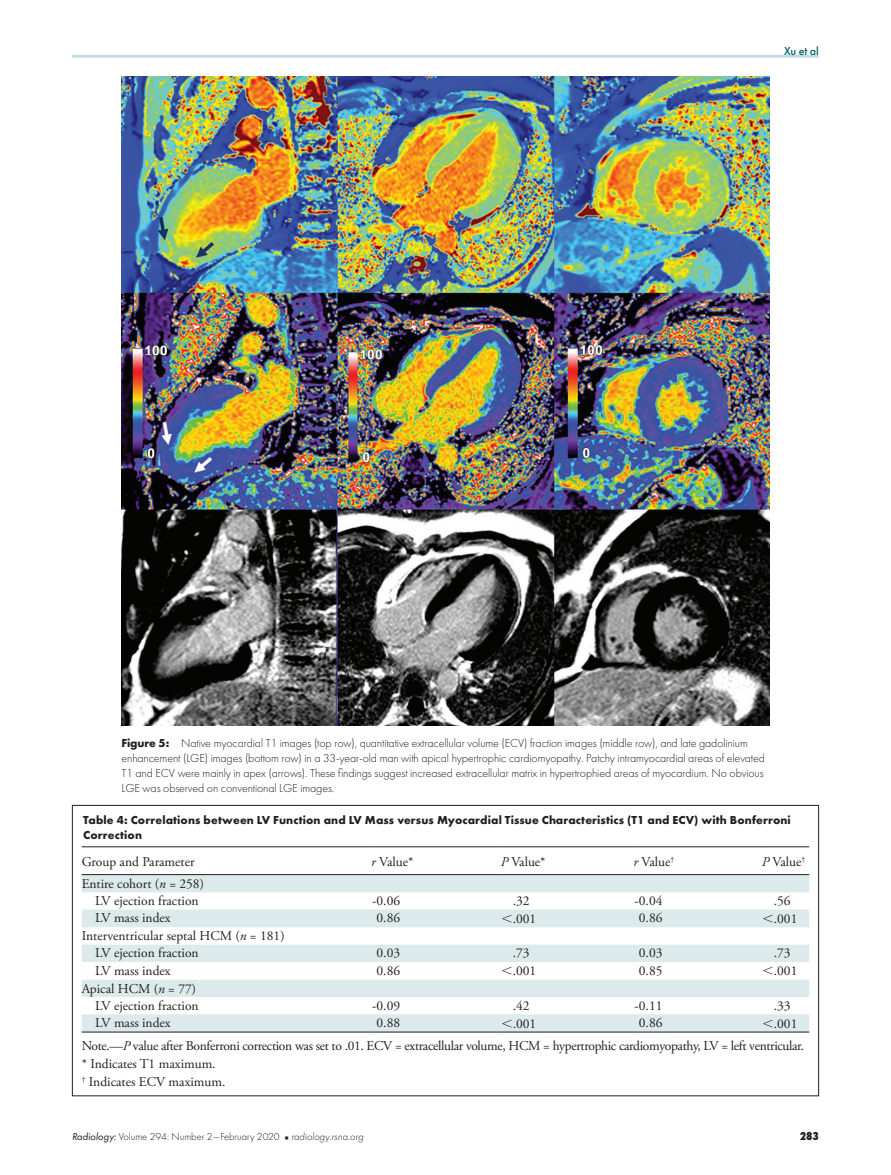
<style>
.page{position:relative;width:891px;height:1175px;background:#fff}
.page>*{position:absolute;margin:0;border:0;box-sizing:border-box;transform-origin:0 0}
.t1{font:13.5px/17.2px "Adobe Garamond Pro";color:#231f20}
.t2{font:13.5px/22.8px "Adobe Garamond Pro";letter-spacing:-.025em;color:#231f20}
.t3{font:300 12px/15px "Futura PT";letter-spacing:-.01em;color:#231f20}
.t4{font:700 12px/15px "Futura PT";letter-spacing:.01em;color:#231f20}
.t5{font:500 12px "Futura PT";color:#00636d}
.t6{font:800 12px "Futura PT Cond";color:#231f20}
.t7{font:300 10.5px "Futura PT";color:#231f20}
.s1{font-weight:700}
.s2{font-style:italic}
.s3{font-family:"Universal Greekwith Math Pi"}
.s4{font-weight:400;font-style:italic}
.s5{font-family:"Universal Newswith Comm Pi";font-weight:400;font-size:6px}
</style>
<div class="page">
<hr style="left:72px;top:55px;width:747px;height:3px;background:#c6dee1">
<img style="left:122px;top:77px;width:648px;height:648px">
<svg style="left:82px;top:875px;width:727px;height:156px;fill:#dceaec"></svg>
<hr style="left:82px;top:874px;width:289px;height:1px;background:#231f20">
<hr style="left:371px;top:874px;width:130px;height:1px;background:#231f20">
<hr style="left:501px;top:874px;width:133px;height:1px;background:#231f20">
<hr style="left:634px;top:874px;width:128px;height:1px;background:#231f20">
<hr style="left:762px;top:874px;width:47px;height:1px;background:#231f20">
<hr style="left:82px;top:1031px;width:289px;height:1px;background:#231f20">
<hr style="left:371px;top:1031px;width:130px;height:1px;background:#231f20">
<hr style="left:501px;top:1031px;width:133px;height:1px;background:#231f20">
<hr style="left:634px;top:1031px;width:128px;height:1px;background:#231f20">
<hr style="left:762px;top:1031px;width:47px;height:1px;background:#231f20">
<hr style="left:82px;top:846px;width:289px;height:1px;background:#231f20">
<hr style="left:371px;top:846px;width:130px;height:1px;background:#231f20">
<hr style="left:501px;top:846px;width:133px;height:1px;background:#231f20">
<hr style="left:634px;top:846px;width:128px;height:1px;background:#231f20">
<hr style="left:762px;top:846px;width:47px;height:1px;background:#231f20">
<p class="t5" style="left:784px;top:44px;width:36px">Xu et al</p>
<p class="t3" style="left:122px;top:735px;width:645px"><span class="s1">Figure 5:</span> Native myocardial T1 images (top row), quantitative extracellular volume (ECV) fraction images (middle row), and late gadolinium enhancement (LGE) images (bottom row) in a 33-year-old man with apical hypertrophic cardiomyopathy. Patchy intramyocardial areas of elevated T1 and ECV were mainly in apex (arrows). These findings suggest increased extracellular matrix in hypertrophied areas of myocardium. No obvious LGE was observed on conventional LGE images.</p>
<p class="t4" style="left:83px;top:812px;width:709px">Table 4: Correlations between LV Function and LV Mass versus Myocardial Tissue Characteristics (T1 and ECV) with Bonferroni<br>Correction</p>
<p class="t1" style="left:82px;top:854px;width:114px">Group and Parameter</p>
<p class="t1" style="left:371px;top:854px;width:44px"><span class="s2">r</span> Value*</p>
<p class="t1" style="left:501px;top:854px;width:46px"><span class="s2">P</span> Value*</p>
<p class="t1" style="left:634px;top:854px;width:42px"><span class="s2">r</span> Value<sup>†</sup></p>
<p class="t1" style="left:762px;top:854px;width:45px"><span class="s2">P</span> Value<sup>†</sup></p>
<p class="t1" style="left:95px;top:875px;width:110px;text-indent:-14px">Entire cohort (<span class="s2">n</span> = 258)<br>LV ejection fraction</p>
<p class="t1" style="left:372px;top:892px;width:29px">-0.06</p>
<p class="t1" style="left:513px;top:892px;width:18px">.32</p>
<p class="t1" style="left:635px;top:892px;width:29px">-0.04</p>
<p class="t1" style="left:774px;top:892px;width:18px">.56</p>
<p class="t1" style="left:95px;top:910px;width:77px">LV mass index</p>
<p class="t1" style="left:377px;top:910px;width:25px">0.86</p>
<p class="t1" style="left:501px;top:910px;width:36px"><span class="s3">,</span>.001</p>
<p class="t1" style="left:639px;top:910px;width:25px">0.86</p>
<p class="t1" style="left:763px;top:910px;width:36px"><span class="s3">,</span>.001</p>
<p class="t1" style="left:95px;top:927px;width:191px;text-indent:-14px">Interventricular septal HCM (<span class="s2">n</span> = 181)<br>LV ejection fraction</p>
<p class="t1" style="left:377px;top:945px;width:25px">0.03</p>
<p class="t1" style="left:513px;top:945px;width:18px">.73</p>
<p class="t1" style="left:639px;top:945px;width:25px">0.03</p>
<p class="t1" style="left:774px;top:945px;width:18px">.73</p>
<p class="t1" style="left:95px;top:962px;width:77px">LV mass index</p>
<p class="t1" style="left:377px;top:962px;width:25px">0.86</p>
<p class="t1" style="left:501px;top:962px;width:36px"><span class="s3">,</span>.001</p>
<p class="t1" style="left:639px;top:962px;width:25px">0.85</p>
<p class="t1" style="left:763px;top:962px;width:36px"><span class="s3">,</span>.001</p>
<p class="t1" style="left:82px;top:980px;width:118px;text-align:right">Apical HCM (<span class="s2">n</span> = 77)<br>LV ejection fraction</p>
<p class="t1" style="left:372px;top:997px;width:29px">-0.09</p>
<p class="t1" style="left:513px;top:997px;width:18px">.42</p>
<p class="t1" style="left:635px;top:997px;width:29px">-0.11</p>
<p class="t1" style="left:774px;top:997px;width:18px">.33</p>
<p class="t1" style="left:95px;top:1014px;width:77px">LV mass index</p>
<p class="t1" style="left:377px;top:1014px;width:25px">0.88</p>
<p class="t1" style="left:501px;top:1015px;width:36px"><span class="s3">,</span>.001</p>
<p class="t1" style="left:639px;top:1014px;width:25px">0.86</p>
<p class="t2" style="left:82px;top:1012px;width:724px;text-indent:681px"><span class="s3">,</span>.001<br>Note.—<span class="s2">P</span> value after Bonferroni correction was set to .01. ECV = extracellular volume, HCM = hypertrophic cardiomyopathy, LV = left ventricular.</p>
<p class="t1" style="left:82px;top:1055px;width:145px;line-height:18px">* Indicates T1 maximum.<br><sup>†</sup> Indicates ECV maximum.</p>
<p class="t7" style="left:72px;top:1131px;width:293px"><span class="s4">Radiology:</span> Volume 294: Number 2—February 2020 <span class="s5">n</span> <span class="s2">radiology.rsna.org</span></p>
<p class="t6" style="left:800px;top:1129px;width:21px">283</p>
</div>
